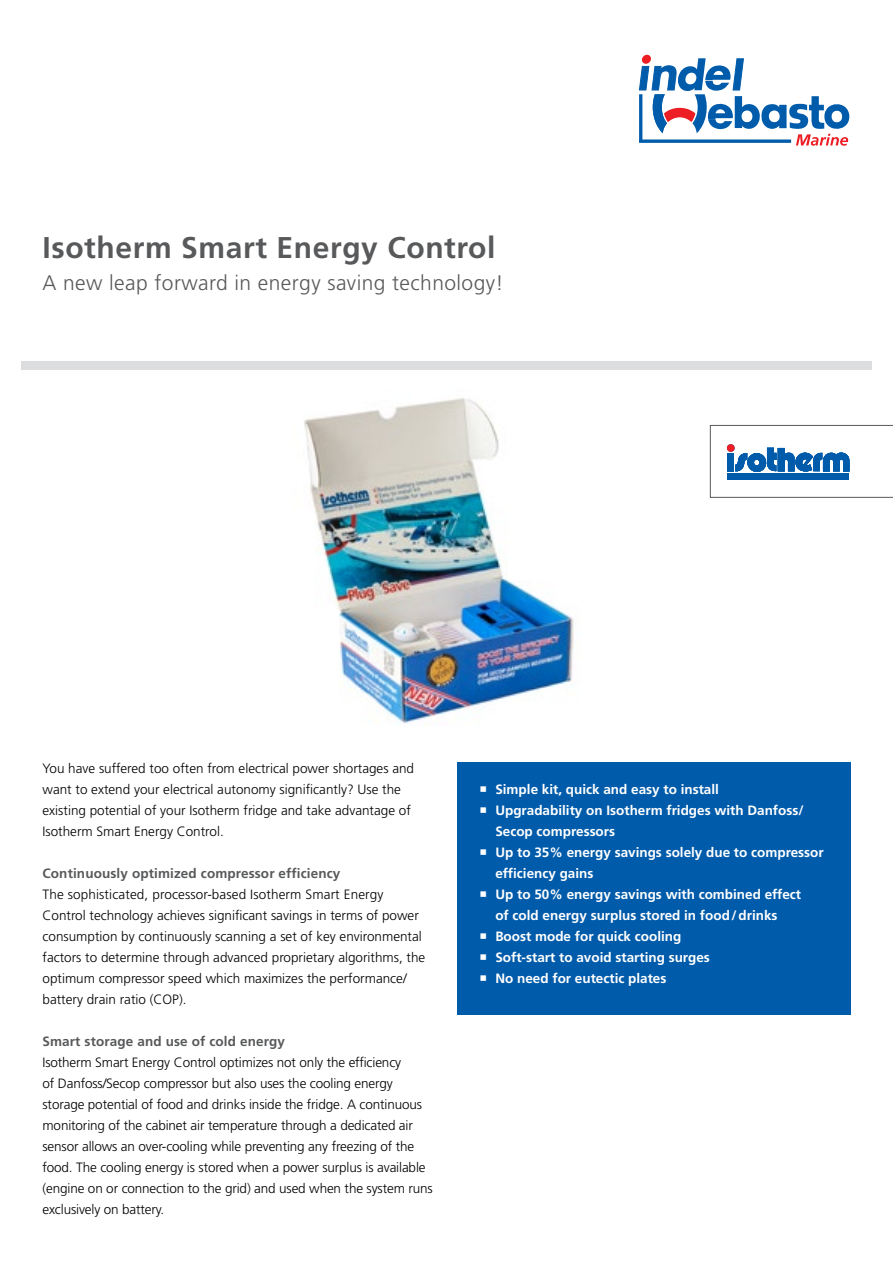
<style>
.page{position:relative;width:893px;height:1263px;background:#fff}
.page>*{position:absolute;margin:0;border:0;box-sizing:border-box;transform-origin:0 0}
.t1{font:700 30px "Frutiger";letter-spacing:.02em;color:#58595b}
.t2{font:300 21px "Frutiger";letter-spacing:.02em;color:#58595b}
.t3{font:300 13.5px/21px "Frutiger";color:#000}
.t4{font:700 13.5px/21px "Frutiger";color:#fff}
.t5{font:700 13.5px "Frutiger";letter-spacing:.01em;color:#58595b}
</style>
<div class="page">
<img style="left:304px;top:398px;width:270px;height:327px">
<div style="left:457px;top:762px;width:393px;height:252px;background:#005baa"></div>
<div style="left:21px;top:361px;width:851px;height:9px;background:#dcddde"></div>
<svg style="left:639px;top:58px;width:210px;height:88px"></svg>
<div style="left:642px;top:55px;width:9px;height:9px;background:#ed1d24;border-radius:50%"></div>
<svg style="left:710px;top:425px;width:183px;height:72px"></svg>
<div style="left:727px;top:473px;width:122px;height:6px;background:#005baa"></div>
<h1 class="t1" style="left:43px;top:230px;width:455px">Isotherm Smart Energy Control</h1>
<h2 class="t2" style="left:43px;top:271px;width:463px">A new leap forward in energy saving technology!</h2>
<p class="t3" style="left:43px;top:758px;width:373px">You have suffered too often from electrical power shortages and want to extend your electrical autonomy significantly? Use the existing potential of your Isotherm fridge and take advantage of Isotherm Smart Energy Control.</p>
<p class="t5" style="left:43px;top:865px;width:299px">Continuously optimized compressor efficiency</p>
<p class="t3" style="left:43px;top:884px;width:384px">The sophisticated, processor-based Isotherm Smart Energy Control technology achieves significant savings in terms of power consumption by continuously scanning a set of key environmental factors to determine through advanced proprietary algorithms, the optimum compressor speed which maximizes the performance/ battery drain ratio (COP).</p>
<p class="t5" style="left:43px;top:1033px;width:244px">Smart storage and use of cold energy</p>
<p class="t3" style="left:43px;top:1052px;width:392px">Isotherm Smart Energy Control optimizes not only the efficiency<br>of Danfoss/Secop compressor but also uses the cooling energy storage potential of food and drinks inside the fridge. A continuous monitoring of the cabinet air temperature through a dedicated air sensor allows an over-cooling while preventing any freezing of the food. The cooling energy is stored when a power surplus is available (engine on or connection to the grid) and used when the system runs exclusively on battery.</p>
<p class="t4" style="left:495px;top:779px;width:330px">Simple kit, quick and easy to install<br>Upgradability on Isotherm fridges with Danfoss/ Secop compressors<br>Up to 35% energy savings solely due to compressor efficiency gains<br>Up to 50% energy savings with combined effect<br>of cold energy surplus stored in food/drinks<br>Boost mode for quick cooling<br>Soft-start to avoid starting surges<br>No need for eutectic plates</p>
</div>
